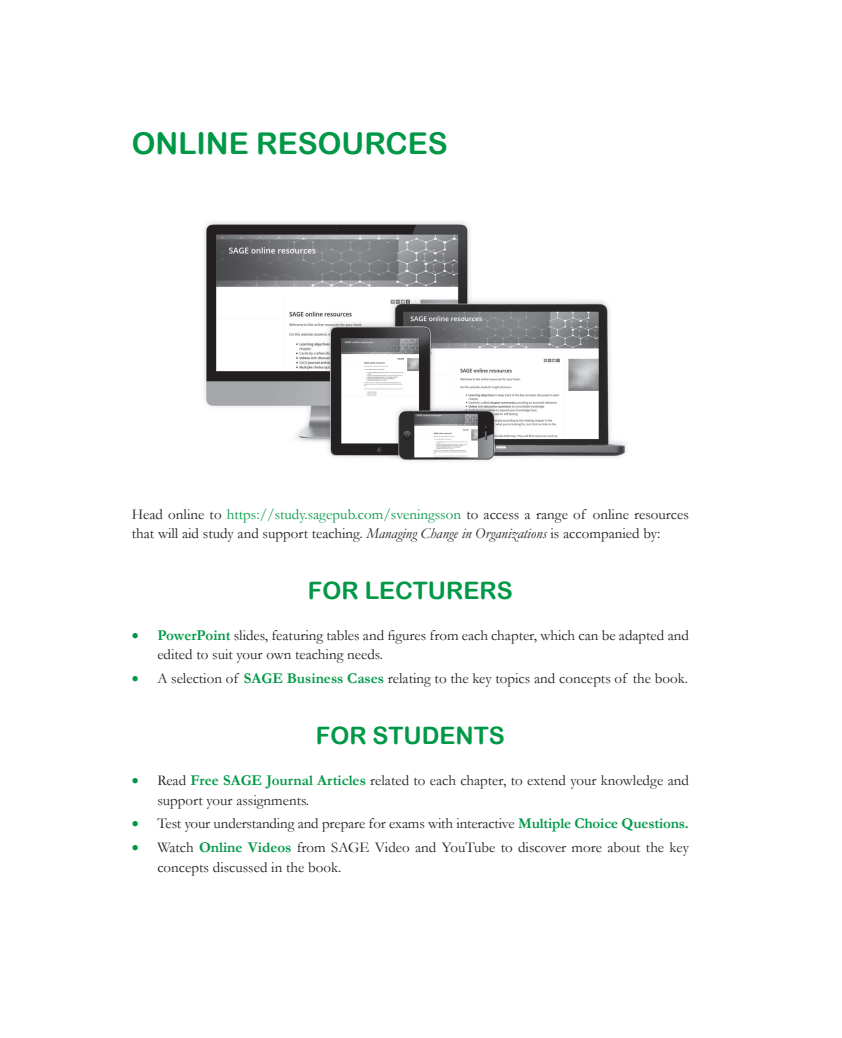
<style>
.page{position:relative;width:842px;height:1038px;background:#fff}
.page>*{position:absolute;margin:0;border:0;box-sizing:border-box;transform-origin:0 0}
.CH_TI{font:30px "Arial Rounded MT Bold";color:#009847}
.t1{font:24px "Arial Rounded MT Bold";color:#009847}
.TEXT{font:15px/19.5px "Garamond";color:#231f20}
.s1{color:#009847}
.s2{font-style:italic}
.s3{font-weight:700;color:#009847}
</style>
<div class="page">
<img style="left:204px;top:222px;width:423px;height:239px">
<p class="CH_TI" style="left:132px;top:125px;width:317px">ONLINE RESOURCES</p>
<p class="TEXT" style="left:132px;top:503px;width:559px">Head online to <span class="s1">https://study.sagepub.com/sveningsson</span> to access a range of online resources that will aid study and support teaching. <span class="s2">Managing Change in Organizations</span> is accompanied by:</p>
<h1 class="t1" style="left:308px;top:576px;width:206px">FOR LECTURERS</h1>
<p class="TEXT" style="left:157px;top:625px;width:533px;text-indent:-26px"><span class="s1">•</span> <span class="s3">PowerPoint</span> slides, featuring tables and figures from each chapter, which can be adapted and edited to suit your own teaching needs.</p>
<p class="TEXT" style="left:132px;top:668px;width:558px"><span class="s1">•</span> A selection of <span class="s3">SAGE Business Cases</span> relating to the key topics and concepts of the book.</p>
<h1 class="t1" style="left:316px;top:721px;width:191px">FOR STUDENTS</h1>
<p class="TEXT" style="left:157px;top:770px;width:533px;text-indent:-26px"><span class="s1">•</span> Read <span class="s3">Free SAGE Journal Articles</span> related to each chapter, to extend your knowledge and support your assignments.</p>
<p class="TEXT" style="left:132px;top:813px;width:558px"><span class="s1">•</span> Test your understanding and prepare for exams with interactive <span class="s3">Multiple Choice Questions.</span></p>
<p class="TEXT" style="left:157px;top:837px;width:533px;text-indent:-26px"><span class="s1">•</span> Watch <span class="s3">Online Videos</span> from SAGE Video and YouTube to discover more about the key concepts discussed in the book.</p>
</div>
